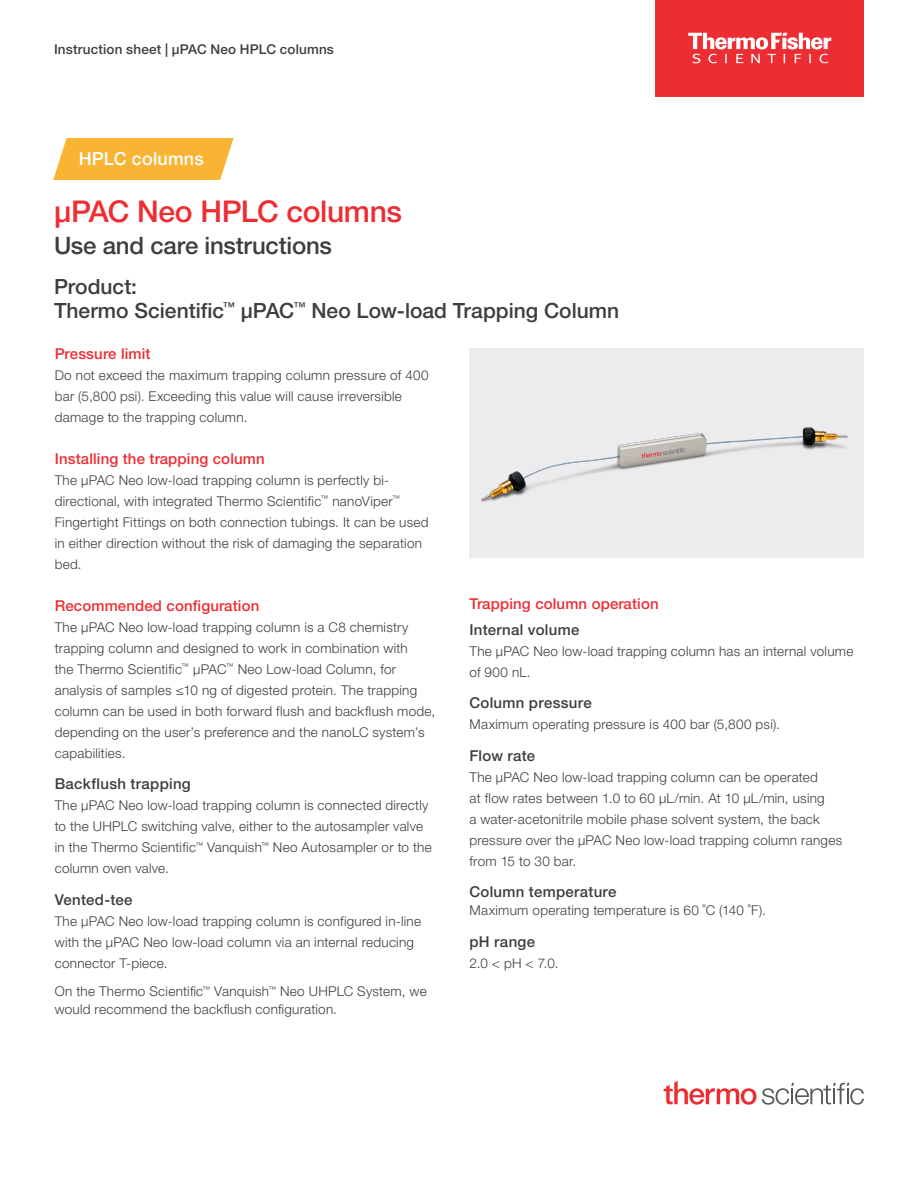
<style>
.page{position:relative;width:918px;height:1188px;background:#fff}
.page>*{position:absolute;margin:0;border:0;box-sizing:border-box;transform-origin:0 0}
.t1{font:500 30px "Helvetica Neue LTW1 G";letter-spacing:-.01em;color:#ee2d33}
.t2{font:500 24px "Helvetica Neue LTW1 G";letter-spacing:-.01em;color:#3e3e3f}
.t3{font:500 21px/24px "Helvetica Neue LTW1 G";color:#3e3e3f}
.t4{font:500 18px "Helvetica Neue LTW1 G";letter-spacing:.01em;color:#fff}
.t5{font:500 15px "Helvetica Neue LTW1 G";letter-spacing:.01em;color:#ee2d33}
.t6{font:500 15px "Helvetica Neue LTW1 G";letter-spacing:.02em;color:#3e3e3f}
.t7{font:300 13.5px/21px "Helvetica Neue LTW1 G";letter-spacing:.02em;color:#3e3e3f}
.t8{font:500 13.5px "Helvetica Neue LTW1 G";letter-spacing:.015em;color:#3e3e3f}
</style>
<div class="page">
<svg style="left:53px;top:138px;width:181px;height:42px;background:#f8b941"></svg>
<div style="left:656px;top:0;width:208px;height:96px;background:#ee2d33"></div>
<svg style="left:688px;top:33px;width:143px;height:30px"></svg>
<div style="left:470px;top:348px;width:394px;height:210px;background:#ececee"></div>
<svg style="left:664px;top:1081px;width:200px;height:24px"></svg>
<p class="t8" style="left:54px;top:41px;width:281px">Instruction sheet | µPAC Neo HPLC columns</p>
<h3 class="t4" style="left:79px;top:148px;width:126px">HPLC columns</h3>
<h1 class="t1" style="left:54px;top:194px;width:350px">µPAC Neo HPLC columns</h1>
<h2 class="t2" style="left:54px;top:231px;width:279px">Use and care instructions</h2>
<h3 class="t3" style="left:54px;top:275px;width:567px">Product:<br>Thermo Scientific<sup>™</sup> μPAC<sup>™</sup> Neo Low-load Trapping Column</h3>
<p class="t5" style="left:55px;top:344px;width:97px">Pressure limit</p>
<p class="t7" style="left:55px;top:364px;width:375px">Do not exceed the maximum trapping column pressure of 400 bar (5,800 psi). Exceeding this value will cause irreversible damage to the trapping column.</p>
<p class="t5" style="left:55px;top:449px;width:211px">Installing the trapping column</p>
<p class="t7" style="left:55px;top:469px;width:375px">The µPAC Neo low-load trapping column is perfectly bi&shy;directional, with integrated Thermo Scientific<sup>™</sup> nanoViper<sup>™ </sup>Fingertight Fittings on both connection tubings. It can be used in either direction without the risk of damaging the separation bed.</p>
<p class="t5" style="left:55px;top:596px;width:206px">Recommended configuration</p>
<p class="t7" style="left:55px;top:616px;width:382px">The µPAC Neo low-load trapping column is a C8 chemistry trapping column and designed to work in combination with<br>the Thermo Scientific<sup>™</sup> μPAC<sup>™</sup> Neo Low-load Column, for analysis of samples ≤10 ng of digested protein. The trapping column can be used in both forward flush and backflush mode, depending on the user’s preference and the nanoLC system’s capabilities.</p>
<p class="t6" style="left:55px;top:775px;width:138px">Backflush trapping</p>
<p class="t7" style="left:55px;top:795px;width:379px">The µPAC Neo low-load trapping column is connected directly to the UHPLC switching valve, either to the autosampler valve in the Thermo Scientific<sup>™</sup> Vanquish<sup>™</sup> Neo Autosampler or to the column oven valve.</p>
<p class="t6" style="left:55px;top:890px;width:79px">Vented-tee</p>
<p class="t7" style="left:55px;top:910px;width:368px">The µPAC Neo low-load trapping column is configured in-line with the μPAC Neo low-load column via an internal reducing connector T-piece.</p>
<p class="t7" style="left:55px;top:982px;width:374px;line-height:18px">On the Thermo Scientific<sup>™</sup> Vanquish<sup>™</sup> Neo UHPLC System, we would recommend the backflush configuration.</p>
<p class="t5" style="left:470px;top:595px;width:191px">Trapping column operation</p>
<p class="t6" style="left:470px;top:620px;width:111px">Internal volume</p>
<p class="t7" style="left:470px;top:640px;width:385px">The µPAC Neo low-load trapping column has an internal volume of 900 nL.</p>
<p class="t6" style="left:470px;top:694px;width:124px">Column pressure</p>
<p class="t7" style="left:470px;top:714px;width:312px">Maximum operating pressure is 400 bar (5,800 psi).</p>
<p class="t6" style="left:470px;top:746px;width:67px">Flow rate</p>
<p class="t7" style="left:470px;top:766px;width:374px">The µPAC Neo low-load trapping column can be operated<br>at flow rates between 1.0 to 60 µL/min. At 10 µL/min, using<br>a water-acetonitrile mobile phase solvent system, the back pressure over the µPAC Neo low-load trapping column ranges from 15 to 30 bar.</p>
<p class="t6" style="left:470px;top:883px;width:149px">Column temperature</p>
<p class="t7" style="left:470px;top:900px;width:298px">Maximum operating temperature is 60 ˚C (140 ˚F).</p>
<p class="t6" style="left:470px;top:932px;width:67px">pH range</p>
<p class="t7" style="left:470px;top:952px;width:91px">2.0 &lt; pH &lt; 7.0.</p>
</div>
